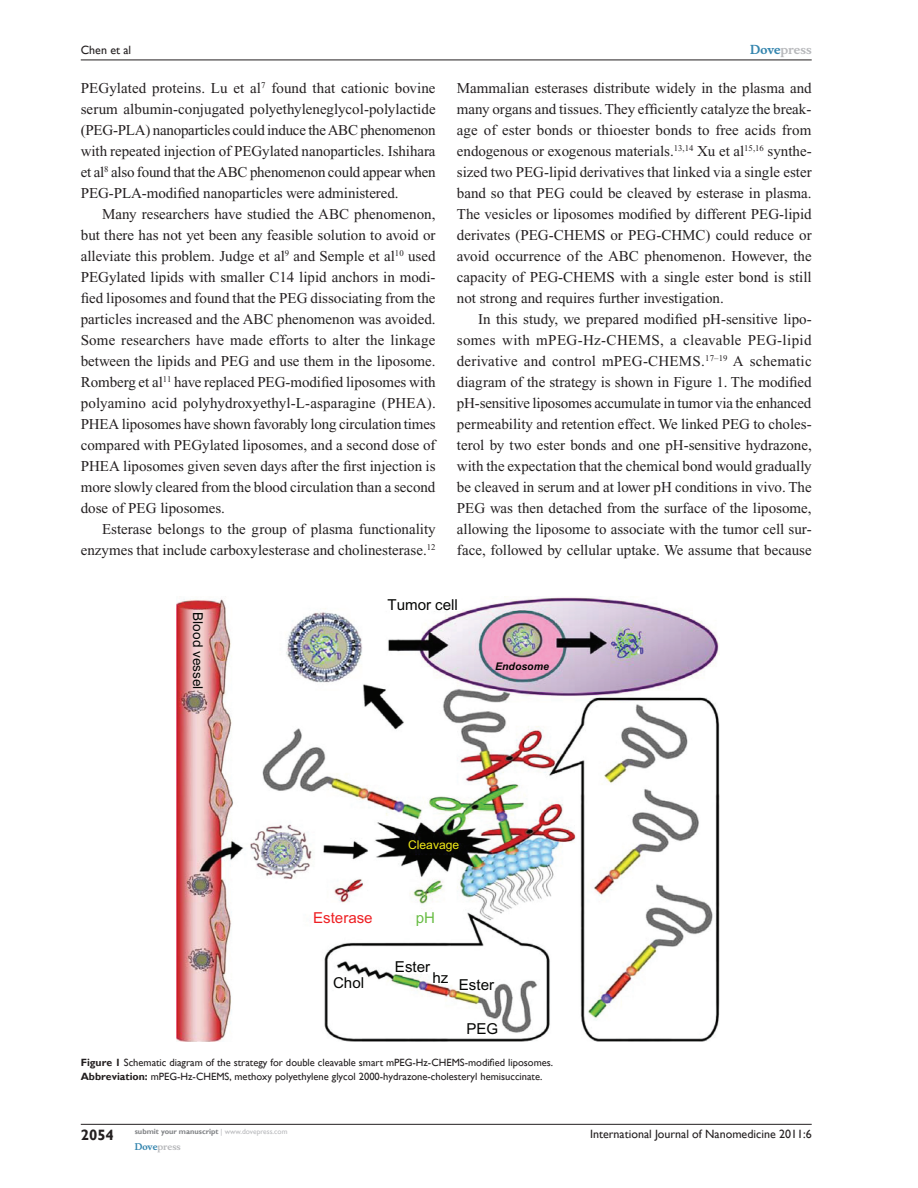
<style>
.page{position:relative;width:918px;height:1188px;background:#fff}
.page>*{position:absolute;margin:0;border:0;box-sizing:border-box;transform-origin:0 0}
.t1{font:15.15px "Arial";color:#040503}
.t2{font:15.15px "Arial";color:#ee1f23}
.t3{font:15.15px "Arial";color:#69bd45}
.t4{font:15px/21px "Times New Roman";color:#231f20;text-align:justify}
.t5{font:700 15px "Gill Sans";color:#231f20}
.t6{font:13.5px "Arial";color:#040503}
.t7{font:12px "Gill Sans";color:#231f20}
.t8{font:700 12px "Musee";color:#b8b9bc}
.t9{font:12px "Arial";color:#f2eb17}
.t10{font:10.5px/13.5px "Gill Sans";color:#231f20}
.t11{font:italic 700 10.5px "Arial";color:#040503}
.t12{font:700 9px "Musee";color:#b8b9bc}
.t13{font:700 7.5px "Gill Sans";color:#808285}
.s1{color:#3485ae}
.s2{font-weight:700}
.s3{font-weight:400;color:#b8b9bc}
</style>
<div class="page">
<img style="left:176px;top:596px;width:543px;height:445px">
<hr style="left:81px;top:1124px;width:731px;height:1px;background:#231f20">
<hr style="left:81px;top:60px;width:731px;height:1px;background:#231f20">
<p class="t7" style="left:81px;top:43px;width:52px">Chen et al</p>
<p class="t4" style="left:81px;top:77px;width:356px">PEGylated proteins. Lu et al<sup>7</sup> found that cationic bovine serum albumin-conjugated polyethyleneglycol-polylactide (PEG-PLA) nanoparticles could induce the ABC phenomenon with repeated injection of PEGylated nanoparticles. Ishihara et al<sup>8</sup> also found that the ABC phenomenon could appear when PEG-PLA-modified nanoparticles were administered.</p>
<p class="t4" style="left:81px;top:203px;width:357px;text-indent:21px">Many researchers have studied the ABC phenomenon, but there has not yet been any feasible solution to avoid or alleviate this problem. Judge et al<sup>9</sup> and Semple et al<sup>10</sup> used PEGylated lipids with smaller C14 lipid anchors in modi&shy;fied liposomes and found that the PEG dissociating from the particles increased and the ABC phenomenon was avoided.<br>Some researchers have made efforts to alter the linkage between the lipids and PEG and use them in the liposome.<br>Romberg et al<sup>11</sup> have replaced PEG-modified liposomes with polyamino acid polyhydroxyethyl-L-asparagine (PHEA).<br>PHEA liposomes have shown favorably long circulation times compared with PEGylated liposomes, and a second dose of PHEA liposomes given seven days after the first injection is more slowly cleared from the blood circulation than a second dose of PEG liposomes.</p>
<p class="t4" style="left:81px;top:518px;width:357px;text-align:right">Esterase belongs to the group of plasma functionality enzymes that include carboxylesterase and cholinesterase.<sup>12</sup></p>
<p class="t8" style="left:750px;top:43px;width:63px"><span class="s1">Dove</span>press</p>
<p class="t4" style="left:457px;top:77px;width:356px">Mammalian esterases distribute widely in the plasma and many organs and tissues. They efficiently catalyze the break&shy;age of ester bonds or thioester bonds to free acids from endogenous or exogenous materials.<sup>13,14</sup> Xu et al<sup>15,16</sup> synthe&shy;sized two PEG-lipid derivatives that linked via a single ester band so that PEG could be cleaved by esterase in plasma.<br>The vesicles or liposomes modified by different PEG-lipid derivates (PEG-CHEMS or PEG-CHMC) could reduce or avoid occurrence of the ABC phenomenon. However, the capacity of PEG-CHEMS with a single ester bond is still not strong and requires further investigation.</p>
<p class="t4" style="left:457px;top:308px;width:356px;text-indent:21px">In this study, we prepared modified pH-sensitive lipo&shy;somes with mPEG-Hz-CHEMS, a cleavable PEG-lipid derivative and control mPEG-CHEMS.<sup>17–19</sup> A schematic diagram of the strategy is shown in Figure 1. The modified pH-sensitive liposomes accumulate in tumor via the enhanced permeability and retention effect. We linked PEG to choles&shy;terol by two ester bonds and one pH-sensitive hydrazone, with the expectation that the chemical bond would gradually be cleaved in serum and at lower pH conditions in vivo. The PEG was then detached from the surface of the liposome, allowing the liposome to associate with the tumor cell sur&shy;face, followed by cellular uptake. We assume that because</p>
<p class="t6" style="left:206px;top:612px;width:78px;rotate:90deg">Blood vessel</p>
<p class="t1" style="left:388px;top:597px;width:72px">Tumor cell</p>
<p class="t11" style="left:495px;top:660px;width:55px">Endosome</p>
<p class="t9" style="left:408px;top:838px;width:52px">Cleavage</p>
<p class="t2" style="left:313px;top:909px;width:61px">Esterase</p>
<p class="t3" style="left:416px;top:909px;width:21px">pH</p>
<p class="t1" style="left:333px;top:974px;width:32px">Chol</p>
<p class="t1" style="left:395px;top:958px;width:37px">Ester</p>
<p class="t1" style="left:433px;top:976px;width:63px">hz Ester</p>
<p class="t1" style="left:466px;top:1020px;width:33px">PEG</p>
<p class="t10" style="left:81px;top:1056px;width:474px"><span class="s2">Figure 1</span> Schematic diagram of the strategy for double cleavable smart mPEG-Hz-CHEMS-modified liposomes.<br><span class="s2">Abbreviation:</span> mPEG-Hz-CHEMS, methoxy polyethylene glycol 2000-hydrazone-cholesteryl hemisuccinate.</p>
<p class="t5" style="left:81px;top:1126px;width:35px">2054</p>
<p class="t13" style="left:135px;top:1127px;width:154px">submit your manuscript <span class="s3">| www.dovepress.com</span></p>
<p class="t12" style="left:135px;top:1141px;width:48px"><span class="s1">Dove</span>press</p>
<p class="t7" style="left:590px;top:1127px;width:223px">International Journal of Nanomedicine 2011:6</p>
</div>
